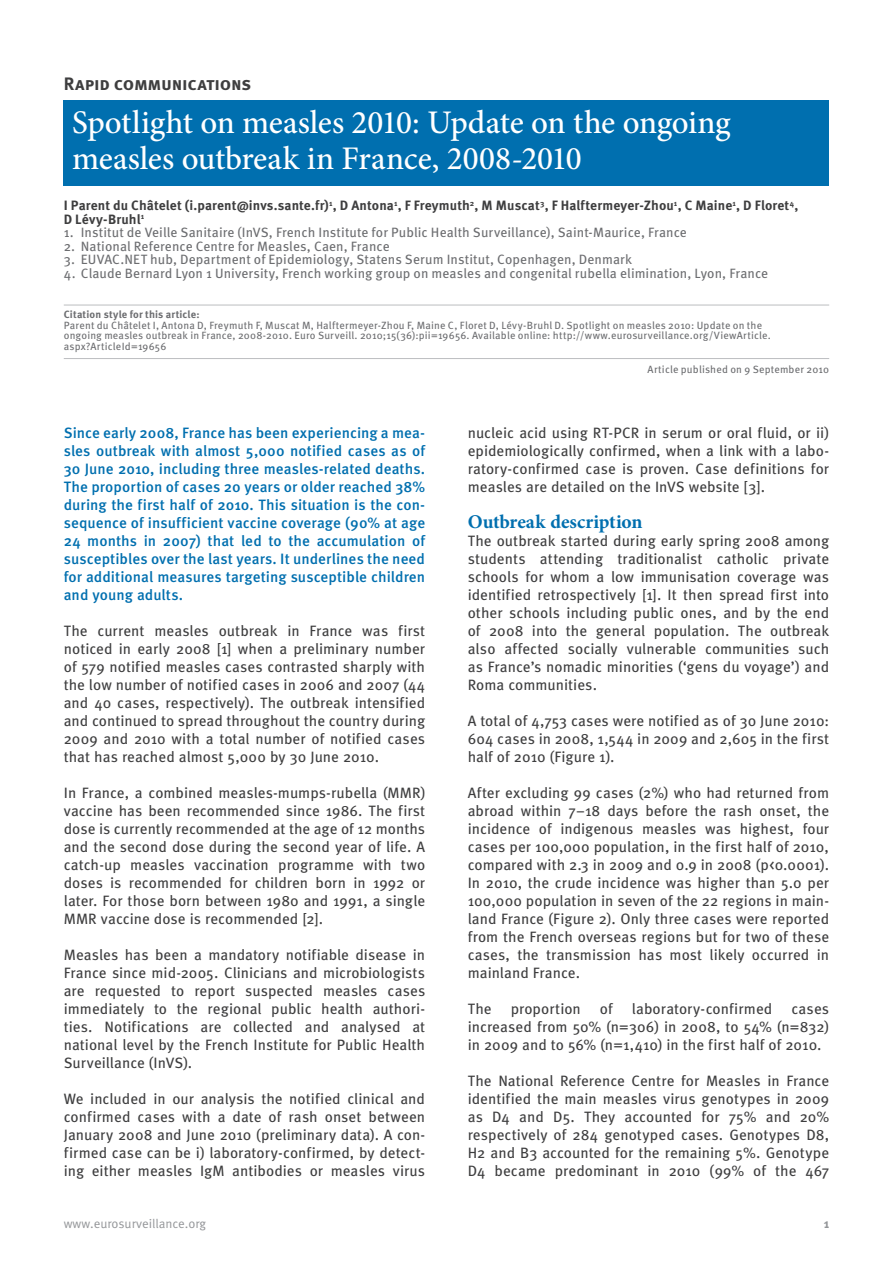
<style>
.page{position:relative;width:893px;height:1263px;background:#fff}
.page>*{position:absolute;margin:0;border:0;box-sizing:border-box;transform-origin:0 0}
.t1{font:500 33px/36px "Minion Pro";letter-spacing:-.01em;color:#fff}
.t2{font:700 19.5px "Minion Pro";letter-spacing:-.01em;color:#006faf}
.t3{font:700 18px "Meta Pro";letter-spacing:-.015em;color:#3e3e3f}
.t4{font:15px/18px "Meta Pro";color:#3e3e3f;text-align:justify}
.t5{font:500 15px/18px "Meta Pro";letter-spacing:.005em;color:#006faf;text-align:justify}
.t6{font:13.5px "Meta Pro";letter-spacing:.005em;color:#6c6d70}
.t7{font:700 13.5px/13.5px "Meta Pro";letter-spacing:.01em;color:#3e3e3f}
.t8{font:12.75px "Meta Pro";color:#939598}
.t9{font:700 12.75px "Meta Pro";color:#939598}
.t10{font:10.5px/10.5px "Meta Pro";letter-spacing:.015em;color:#6c6d70}
.t11{font:700 10.5px "Meta Pro";letter-spacing:.015em;color:#6c6d70}
</style>
<div class="page">
<hr style="left:64px;top:305px;width:765px;height:1px;background:#bcbdc0">
<hr style="left:64px;top:358px;width:765px;height:1px;background:#bcbdc0">
<div style="left:64px;top:100px;width:765px;height:86px;background:#006faf"></div>
<p class="t3" style="left:64px;top:72px;width:189px">Rapid communications</p>
<h1 class="t1" style="left:72px;top:104px;width:660px">Spotlight on measles 2010: Update on the ongoing measles outbreak in France, 2008-2010</h1>
<p class="t7" style="left:64px;top:199px;width:736px">I Parent du Châtelet (i.parent@invs.sante.fr)<sup>1</sup>, D Antona<sup>1</sup>, F Freymuth<sup>2</sup>, M Muscat<sup>3</sup>, F Halftermeyer-Zhou<sup>1</sup>, C Maine<sup>1</sup>, D Floret<sup>4</sup>,<br>D Lévy-Bruhl<sup>1</sup></p>
<p class="t6" style="left:64px;top:224px;width:625px">1. Institut de Veille Sanitaire (InVS, French Institute for Public Health Surveillance), Saint-Maurice, France</p>
<p class="t6" style="left:64px;top:238px;width:327px">2. National Reference Centre for Measles, Caen, France</p>
<p class="t6" style="left:64px;top:251px;width:570px">3. EUVAC.NET hub, Department of Epidemiology, Statens Serum Institut, Copenhagen, Denmark</p>
<p class="t6" style="left:64px;top:265px;width:706px">4. Claude Bernard Lyon 1 University, French working group on measles and congenital rubella elimination, Lyon, France</p>
<p class="t11" style="left:64px;top:308px;width:137px">Citation style for this article:</p>
<p class="t10" style="left:64px;top:320px;width:708px">Parent du Châtelet I, Antona D, Freymuth F, Muscat M, Halftermeyer-Zhou F, Maine C, Floret D, Lévy-Bruhl D. Spotlight on measles 2010: Update on the ongoing measles outbreak in France, 2008-2010. Euro Surveill. 2010;15(36):pii=19656. Available online: http://www.eurosurveillance.org/ViewArticle. aspx?ArticleId=19656</p>
<p class="t10" style="left:648px;top:364px;width:183px">Article published on 9 September 2010</p>
<p class="t5" style="left:64px;top:424px;width:363px">Since early 2008, France has been experiencing a mea&shy;sles outbreak with almost 5,000 notified cases as of 30 June 2010, including three measles-related deaths.<br>The proportion of cases 20 years or older reached 38% during the first half of 2010. This situation is the con&shy;sequence of insufficient vaccine coverage (90% at age 24 months in 2007) that led to the accumulation of susceptibles over the last years. It underlines the need for additional measures targeting susceptible children and young adults.</p>
<p class="t4" style="left:64px;top:622px;width:363px">The current measles outbreak in France was first noticed in early 2008 [1] when a preliminary number of 579 notified measles cases contrasted sharply with the low number of notified cases in 2006 and 2007 (44 and 40 cases, respectively). The outbreak intensified and continued to spread throughout the country during 2009 and 2010 with a total number of notified cases that has reached almost 5,000 by 30 June 2010.</p>
<p class="t4" style="left:64px;top:784px;width:363px">In France, a combined measles-mumps-rubella (MMR) vaccine has been recommended since 1986. The first dose is currently recommended at the age of 12 months and the second dose during the second year of life. A catch-up measles vaccination programme with two doses is recommended for children born in 1992 or later. For those born between 1980 and 1991, a single MMR vaccine dose is recommended [2].</p>
<p class="t4" style="left:64px;top:946px;width:363px">Measles has been a mandatory notifiable disease in France since mid-2005. Clinicians and microbiologists are requested to report suspected measles cases immediately to the regional public health authori&shy;ties. Notifications are collected and analysed at national level by the French Institute for Public Health Surveillance (InVS).</p>
<p class="t4" style="left:64px;top:1090px;width:363px">We included in our analysis the notified clinical and confirmed cases with a date of rash onset between January 2008 and June 2010 (preliminary data). A con&shy;firmed case can be i) laboratory-confirmed, by detect&shy;ing either measles IgM antibodies or measles virus</p>
<p class="t4" style="left:468px;top:424px;width:363px">nucleic acid using RT-PCR in serum or oral fluid, or ii) epidemiologically confirmed, when a link with a labo&shy;ratory-confirmed case is proven. Case definitions for measles are detailed on the InVS website [3].</p>
<h2 class="t2" style="left:468px;top:508px;width:176px">Outbreak description</h2>
<p class="t4" style="left:468px;top:532px;width:363px">The outbreak started during early spring 2008 among students attending traditionalist catholic private schools for whom a low immunisation coverage was identified retrospectively [1]. It then spread first into other schools including public ones, and by the end of 2008 into the general population. The outbreak also affected socially vulnerable communities such as France’s nomadic minorities (‘gens du voyage’) and Roma communities.</p>
<p class="t4" style="left:468px;top:712px;width:363px">A total of 4,753 cases were notified as of 30 June 2010:<br>604 cases in 2008, 1,544 in 2009 and 2,605 in the first half of 2010 (Figure 1).</p>
<p class="t4" style="left:468px;top:784px;width:363px">After excluding 99 cases (2%) who had returned from abroad within 7–18 days before the rash onset, the incidence of indigenous measles was highest, four cases per 100,000 population, in the first half of 2010, compared with 2.3 in 2009 and 0.9 in 2008 (p&lt;0.0001).<br>In 2010, the crude incidence was higher than 5.0 per 100,000 population in seven of the 22 regions in main&shy;land France (Figure 2). Only three cases were reported from the French overseas regions but for two of these cases, the transmission has most likely occurred in mainland France.</p>
<p class="t4" style="left:468px;top:1000px;width:25px">The</p>
<p class="t4" style="left:511px;top:1000px;width:72px">proportion</p>
<p class="t4" style="left:600px;top:1000px;width:14px">of</p>
<p class="t4" style="left:632px;top:1000px;width:142px">laboratory-confirmed</p>
<p class="t4" style="left:468px;top:1000px;width:363px;text-indent:324px">cases increased from 50% (n=306) in 2008, to 54% (n=832) in 2009 and to 56% (n=1,410) in the first half of 2010.</p>
<p class="t4" style="left:468px;top:1072px;width:363px">The National Reference Centre for Measles in France identified the main measles virus genotypes in 2009 as D4 and D5. They accounted for 75% and 20% respectively of 284 genotyped cases. Genotypes D8, H2 and B3 accounted for the remaining 5%. Genotype D4 became predominant in 2010 (99% of the 467</p>
<p class="t8" style="left:64px;top:1215px;width:144px">www.eurosurveillance.org</p>
<p class="t9" style="left:824px;top:1215px;width:7px">1</p>
</div>
